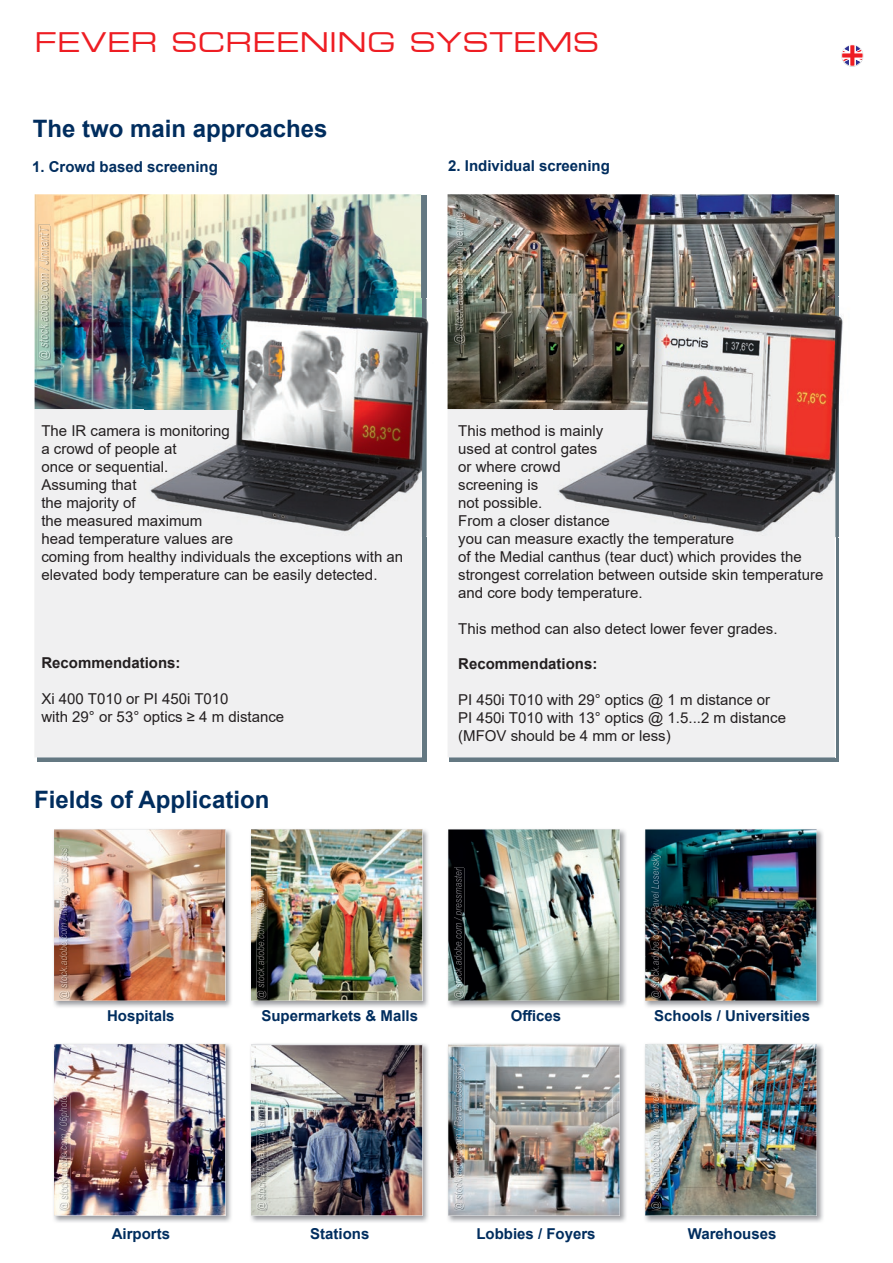
<style>
.page{position:relative;width:893px;height:1263px;background:#fff}
.page>*{position:absolute;margin:0;border:0;box-sizing:border-box;transform-origin:0 0}
.t1{font:27px "Eurostile Ex Two Normal";letter-spacing:.01em;color:#ee1d23}
.t2{font:700 24px "Arial";color:#002d5e}
.t3{font:15px/18px "Arial";color:#231f20}
.t4{font:700 15px "Arial";color:#002d5e}
.t5{font:700 15px "Arial";color:#231f20}
</style>
<div class="page">
<hr style="left:37px;top:757px;width:384px;height:1px;background:#9caab2">
<div style="left:35px;top:409px;width:386px;height:348px;background:#f0f0f1"></div>
<hr style="left:449px;top:757px;width:386px;height:1px;background:#9caab2">
<div style="left:448px;top:409px;width:387px;height:348px;background:#f0f0f1"></div>
<svg style="left:841px;top:44px;width:23px;height:23px"></svg>
<svg style="left:842px;top:45px;width:21px;height:21px"></svg>
<img style="left:35px;top:194px;width:386px;height:215px">
<img style="left:421px;top:299px;width:8px;height:238px">
<img style="left:145px;top:299px;width:276px;height:238px">
<img style="left:448px;top:194px;width:387px;height:215px">
<img style="left:835px;top:297px;width:8px;height:240px">
<img style="left:553px;top:297px;width:282px;height:240px">
<img style="left:53px;top:829px;width:178px;height:178px">
<img style="left:54px;top:829px;width:171px;height:171px">
<img style="left:53px;top:1043px;width:178px;height:179px">
<img style="left:54px;top:1044px;width:171px;height:171px">
<img style="left:447px;top:829px;width:179px;height:178px">
<img style="left:448px;top:829px;width:171px;height:171px">
<img style="left:447px;top:1043px;width:179px;height:179px">
<img style="left:448px;top:1044px;width:171px;height:171px">
<img style="left:250px;top:829px;width:178px;height:178px">
<img style="left:251px;top:829px;width:171px;height:171px">
<img style="left:250px;top:1043px;width:178px;height:179px">
<img style="left:251px;top:1045px;width:171px;height:170px">
<img style="left:644px;top:829px;width:179px;height:178px">
<img style="left:645px;top:829px;width:171px;height:172px">
<img style="left:644px;top:1043px;width:179px;height:179px">
<img style="left:645px;top:1044px;width:171px;height:171px">
<img style="left:60px;top:849px;width:10px;height:150px">
<img style="left:59px;top:846px;width:10px;height:152px">
<img style="left:60px;top:849px;width:9px;height:149px">
<img style="left:257px;top:886px;width:10px;height:113px">
<img style="left:257px;top:886px;width:9px;height:112px">
<img style="left:454px;top:868px;width:11px;height:131px">
<img style="left:454px;top:868px;width:10px;height:130px">
<img style="left:652px;top:853px;width:10px;height:146px">
<img style="left:651px;top:851px;width:10px;height:147px">
<img style="left:652px;top:853px;width:9px;height:145px">
<img style="left:69px;top:1095px;width:2px;height:115px">
<img style="left:59px;top:1095px;width:10px;height:115px">
<img style="left:464px;top:1067px;width:1px;height:143px">
<img style="left:454px;top:1064px;width:10px;height:3px">
<img style="left:454px;top:1067px;width:10px;height:143px">
<img style="left:258px;top:1100px;width:10px;height:111px">
<img style="left:257px;top:1096px;width:9px;height:114px">
<img style="left:258px;top:1100px;width:8px;height:110px">
<img style="left:661px;top:1083px;width:1px;height:127px">
<img style="left:651px;top:1080px;width:10px;height:130px">
<img style="left:652px;top:1083px;width:9px;height:127px">
<img style="left:465px;top:212px;width:1px;height:132px">
<img style="left:454px;top:209px;width:11px;height:3px">
<img style="left:454px;top:212px;width:11px;height:132px">
<img style="left:39px;top:227px;width:12px;height:133px">
<img style="left:39px;top:224px;width:11px;height:3px">
<img style="left:39px;top:227px;width:11px;height:132px">
<h1 class="t1" style="left:34px;top:24px;width:567px">FEVER SCREENING SYSTEMS</h1>
<h2 class="t2" style="left:33px;top:111px;width:296px">The two main approaches</h2>
<p class="t4" style="left:32px;top:156px;width:187px">1. Crowd based screening</p>
<p class="t4" style="left:448px;top:156px;width:163px">2. Individual screening</p>
<p class="t3" style="left:41px;top:422px;width:363px">The IR camera is monitoring<br>a crowd of people at<br>once or sequential.<br>Assuming that<br>the majority of<br>the measured maximum<br>head temperature values are<br>coming from healthy individuals the exceptions with an elevated body temperature can be easily detected.</p>
<p class="t5" style="left:41px;top:652px;width:141px">Recommendations:</p>
<p class="t3" style="left:41px;top:690px;width:244px">Xi 400 T010 or PI 450i T010<br>with 29° or 53° optics ≥ 4 m distance</p>
<h2 class="t2" style="left:34px;top:783px;width:237px">Fields of Application</h2>
<p class="t3" style="left:458px;top:422px;width:367px">This method is mainly<br>used at control gates<br>or where crowd<br>screening is<br>not possible.<br>From a closer distance<br>you can measure exactly the temperature<br>of the Medial canthus (tear duct) which provides the strongest correlation between outside skin temperature and core body temperature.</p>
<p class="t3" style="left:458px;top:620px;width:321px">This method can also detect lower fever grades.</p>
<p class="t5" style="left:458px;top:653px;width:141px">Recommendations:</p>
<p class="t3" style="left:458px;top:691px;width:329px">PI 450i T010 with 29° optics @ 1 m distance or<br>PI 450i T010 with 13° optics @ 1.5...2 m distance (MFOV should be 4 mm or less)</p>
<p class="t4" style="left:107px;top:1005px;width:69px">Hospitals</p>
<p class="t4" style="left:261px;top:1005px;width:158px">Supermarkets &amp; Malls</p>
<p class="t4" style="left:511px;top:1005px;width:52px">Offices</p>
<p class="t4" style="left:654px;top:1005px;width:157px">Schools / Universities</p>
<p class="t4" style="left:112px;top:1223px;width:60px">Airports</p>
<p class="t4" style="left:310px;top:1223px;width:61px">Stations</p>
<p class="t4" style="left:476px;top:1223px;width:121px">Lobbies / Foyers</p>
<p class="t4" style="left:688px;top:1223px;width:90px">Warehouses</p>
</div>
